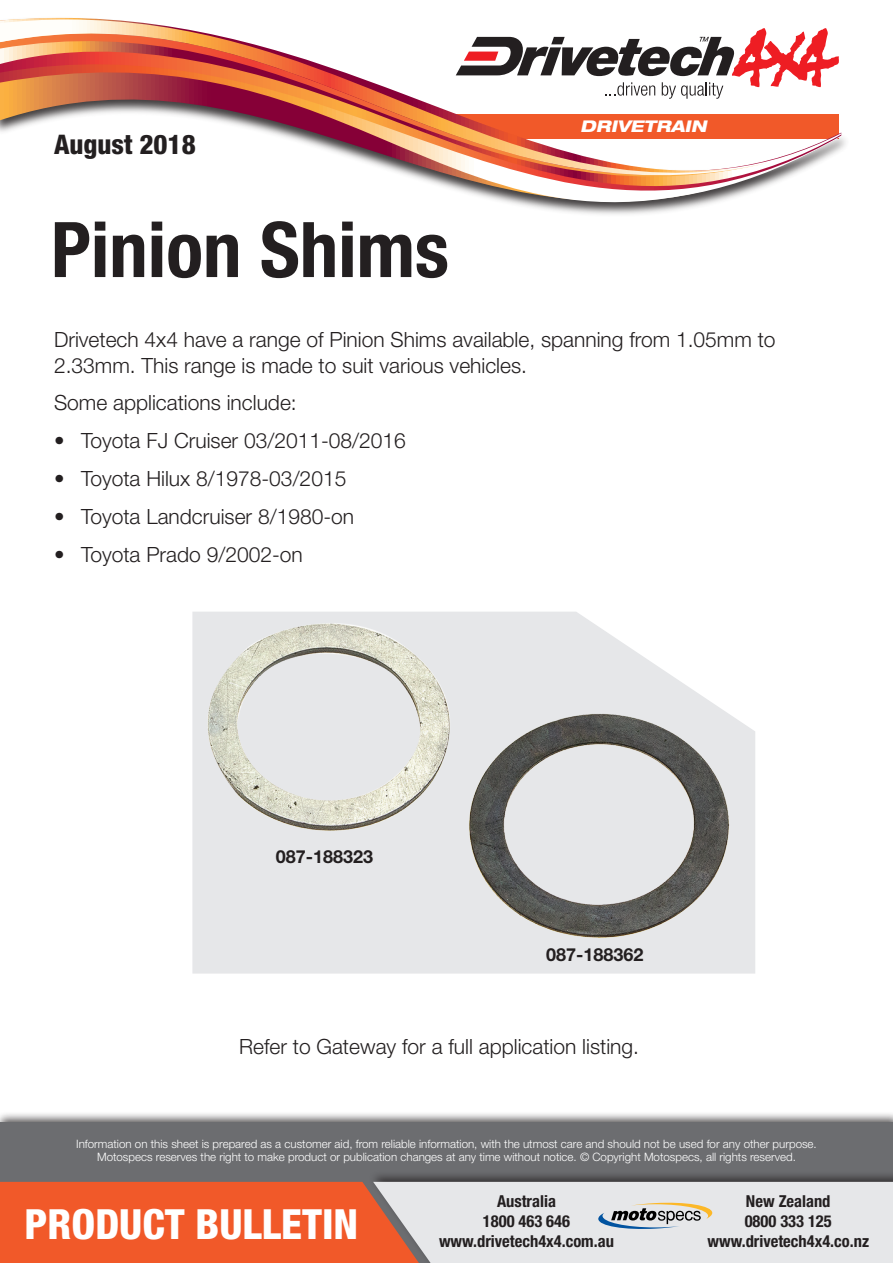
<style>
.page{position:relative;width:893px;height:1263px;background:#fff}
.page>*{position:absolute;margin:0;border:0;box-sizing:border-box;transform-origin:0 0}
.t1{font:700 condensed 76.8px "Helvetica Neue LT Pro";color:#231f20}
.t2{font:800 condensed 41.7px "Helvetica Neue LT Pro";color:#fff}
.t3{font:800 condensed 27px "Helvetica Neue LT Pro";color:#231f20}
.t4{font:300 21px/25.2px "Helvetica Neue LT Pro";color:#231f20}
.t5{font:700 18px "Helvetica Neue LT Pro";color:#231f20}
.t6{font:700 condensed 16.5px/19.8px "Helvetica Neue LT Pro";color:#231f20;text-align:center}
.t7{font:italic 800 expanded 16.2px "Helvetica Neue LT Pro";color:#fff}
.t8{font:300 11.55px/13.5px "Helvetica Neue LT Pro";color:#fff;text-align:center}
</style>
<div class="page">
<svg style="left:498px;top:28px;width:343px;height:187px"></svg>
<svg style="left:0;top:17px;width:768px;height:181px"></svg>
<div style="left:0;top:1111px;width:893px;height:152px;background:#231f20;opacity:.75"></div>
<div style="left:0;top:1123px;width:893px;height:140px;background:#6c6d70"></div>
<div style="left:368px;top:1170px;width:525px;height:93px;background:#231f20;opacity:.75"></div>
<svg style="left:0;top:1182px;width:893px;height:81px"></svg>
<svg style="left:192px;top:612px;width:563px;height:361px;fill:#e6e7e9"></svg>
<img style="left:461px;top:702px;width:277px;height:246px">
<img style="left:195px;top:612px;width:264px;height:230px">
<p class="t3" style="left:54px;top:128px;width:143px">August 2018</p>
<h1 class="t1" style="left:51px;top:203px;width:399px">Pinion Shims</h1>
<p class="t7" style="left:580px;top:116px;width:128px">DRIVETRAIN</p>
<p class="t4" style="left:54px;top:327px;width:723px">Drivetech 4x4 have a range of Pinion Shims available, spanning from 1.05mm to<br>2.33mm. This range is made to suit various vehicles.</p>
<p class="t4" style="left:54px;top:390px;width:244px">Some applications include:</p>
<p class="t4" style="left:54px;top:428px;width:353px">• Toyota FJ Cruiser 03/2011-08/2016</p>
<p class="t4" style="left:54px;top:466px;width:294px">• Toyota Hilux 8/1978-03/2015</p>
<p class="t4" style="left:54px;top:504px;width:302px">• Toyota Landcruiser 8/1980-on</p>
<p class="t4" style="left:54px;top:542px;width:250px">• Toyota Prado 9/2002-on</p>
<p class="t5" style="left:276px;top:846px;width:99px">087-188323</p>
<p class="t5" style="left:546px;top:943px;width:99px">087-188362</p>
<p class="t4" style="left:239px;top:1033px;width:401px">Refer to Gateway for a full application listing.</p>
<p class="t8" style="left:76px;top:1137px;width:742px">Information on this sheet is prepared as a customer aid, from reliable information, with the utmost care and should not be used for any other purpose.<br>Motospecs reserves the right to make product or publication changes at any time without notice. © Copyright Motospecs, all rights reserved.</p>
<p class="t6" style="left:439px;top:1191px;width:176px">Australia<br>1800 463 646 www.drivetech4x4.com.au</p>
<p class="t6" style="left:707px;top:1191px;width:163px">New Zealand<br>0800 333 125 www.drivetech4x4.co.nz</p>
<h2 class="t2" style="left:24px;top:1198px;width:335px">PRODUCT BULLETIN</h2>
</div>
